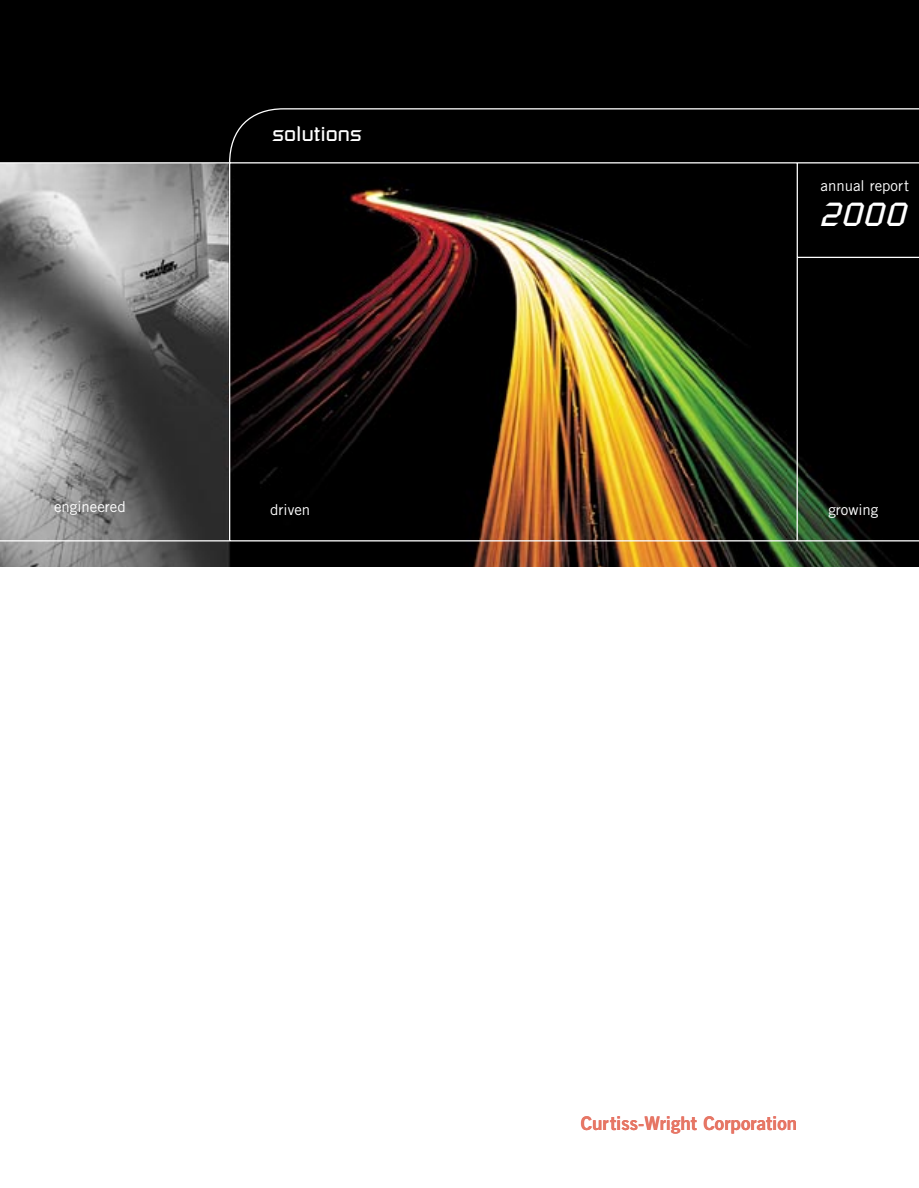
<style>
.page{position:relative;width:919px;height:1188px;background:#fff}
.page>*{position:absolute;margin:0;border:0;box-sizing:border-box;transform-origin:0 0}
.t1{font:italic 33px "Russell Square";color:#fff}
.t2{font:21px "Russell Square";color:#fff}
.t3{font:18.75px "Trade Gothic Bold Two";color:#e77965}
.t4{font:15px "Trade Gothic";color:#fff}
</style>
<div class="page">
<div style="left:0;top:0;width:918px;height:108px;background:#000"></div>
<img style="left:0;top:541px;width:918px;height:26px">
<img style="left:0;top:108px;width:918px;height:433px">
<p class="t4" style="left:54px;top:501px;width:73px">engineered</p>
<h2 class="t2" style="left:272px;top:126px;width:91px">solutions</h2>
<p class="t4" style="left:820px;top:181px;width:90px">annual report</p>
<h1 class="t1" style="left:818px;top:202px;width:87px">2000</h1>
<p class="t4" style="left:270px;top:504px;width:41px">driven</p>
<p class="t4" style="left:827px;top:505px;width:52px">growing</p>
<p class="t3" style="left:580px;top:1117px;width:218px">Curtiss-Wright Corporation</p>
</div>
